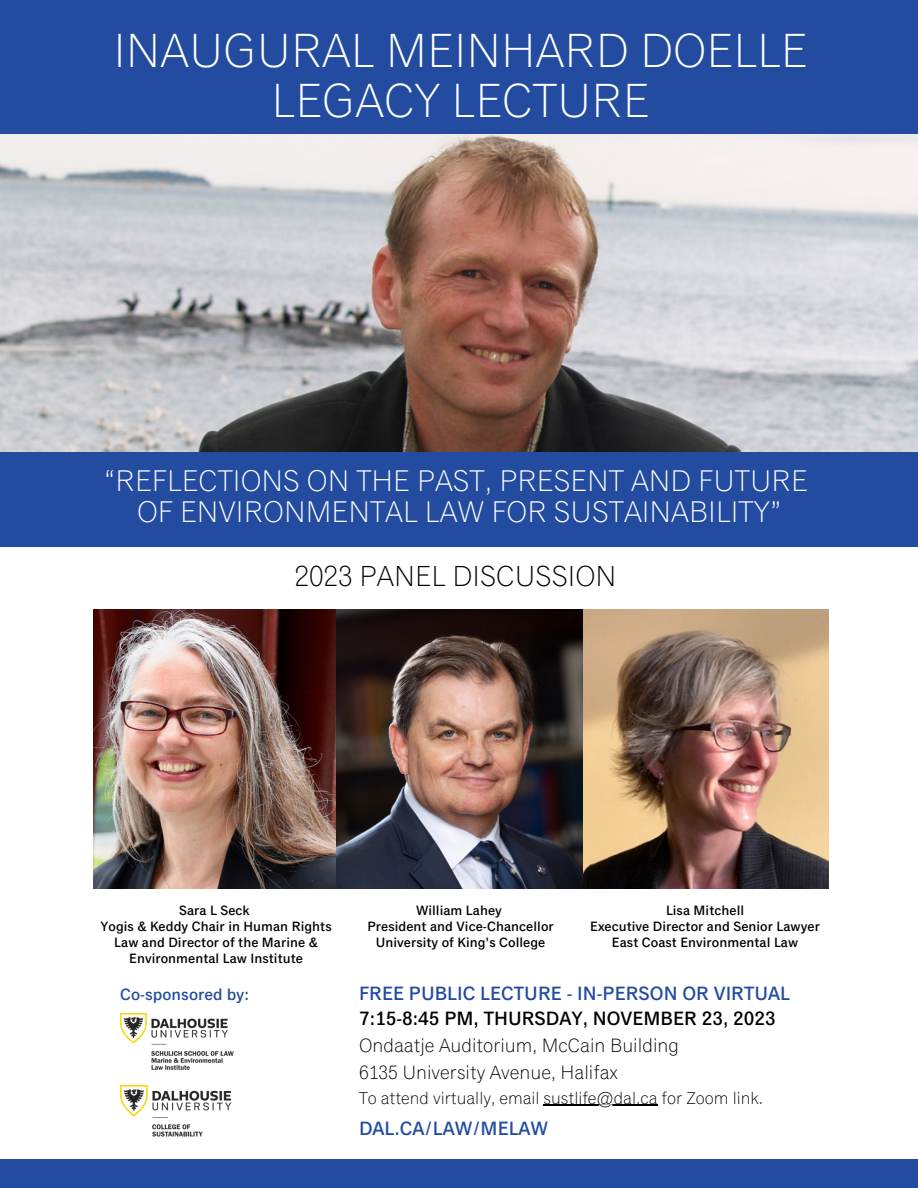
<style>
.page{position:relative;width:918px;height:1188px;background:#fff}
.page>*{position:absolute;margin:0;border:0;box-sizing:border-box;transform-origin:0 0}
.t1{font:300 48.15px/49.5px "Classic Grotesque Std";color:#fff;text-align:center}
.t2{font:300 30.15px "Classic Grotesque Std";color:#fff}
.t3{font:300 29.1px "Classic Grotesque Std";color:#000}
.t4{font:300 19.35px "Classic Grotesque Std";color:#000}
.t5{font:500 19.35px "Classic Grotesque Std";color:#234ba0}
.t6{font:500 19.35px "Classic Grotesque Std";color:#000}
.t7{font:300 17.25px "Classic Grotesque Std";color:#000}
.t8{font:500 16.5px "Classic Grotesque Std";color:#234ba0}
.t9{font:500 13.65px/16px "Classic Grotesque Std";letter-spacing:.005em;color:#000;text-align:center}
</style>
<div class="page">
<img style="left:94px;top:610px;width:734px;height:279px">
<img style="left:0;top:133px;width:918px;height:319px">
<div style="left:0;top:452px;width:918px;height:95px;background:#234ba0"></div>
<img style="left:120px;top:1086px;width:112px;height:51px">
<img style="left:120px;top:1014px;width:114px;height:72px">
<div style="left:0;top:0;width:918px;height:133px;background:#234ba0"></div>
<div style="left:0;top:1160px;width:918px;height:28px;background:#234ba0"></div>
<hr style="left:544px;top:1105px;width:114px;height:1px;background:#000">
<p class="t1" style="left:114px;top:30px;width:696px">INAUGURAL MEINHARD DOELLE<br>LEGACY LECTURE</p>
<p class="t2" style="left:104px;top:463px;width:705px">“REFLECTIONS ON THE PAST, PRESENT AND FUTURE</p>
<p class="t2" style="left:137px;top:494px;width:646px">OF ENVIRONMENTAL LAW FOR SUSTAINABILITY”</p>
<p class="t3" style="left:295px;top:559px;width:323px">2023 PANEL DISCUSSION</p>
<p class="t9" style="left:179px;top:904px;width:72px">Sara L Seck</p>
<p class="t9" style="left:100px;top:920px;width:233px">Yogis &amp; Keddy Chair in Human Rights<br>Law and Director of the Marine &amp;<br>Environmental Law Institute</p>
<p class="t8" style="left:120px;top:985px;width:130px">Co-sponsored by:</p>
<p class="t9" style="left:416px;top:904px;width:87px">William Lahey</p>
<p class="t9" style="left:367px;top:920px;width:188px">President and Vice-Chancellor<br>University of King’s College</p>
<p class="t9" style="left:666px;top:904px;width:80px">Lisa Mitchell</p>
<p class="t9" style="left:590px;top:920px;width:231px">Executive Director and Senior Lawyer<br>East Coast Environmental Law</p>
<p class="t5" style="left:359px;top:982px;width:432px">FREE PUBLIC LECTURE - IN-PERSON OR VIRTUAL</p>
<p class="t6" style="left:359px;top:1007px;width:418px">7:15-8:45 PM, THURSDAY, NOVEMBER 23, 2023</p>
<p class="t4" style="left:359px;top:1034px;width:321px">Ondaatje Auditorium, McCain Building</p>
<p class="t4" style="left:359px;top:1061px;width:260px">6135 University Avenue, Halifax</p>
<p class="t5" style="left:359px;top:1117px;width:191px">DAL.CA/LAW/MELAW</p>
<p class="t7" style="left:359px;top:1088px;width:406px">To attend virtually, email sustlife@dal.ca for Zoom link.</p>
</div>
